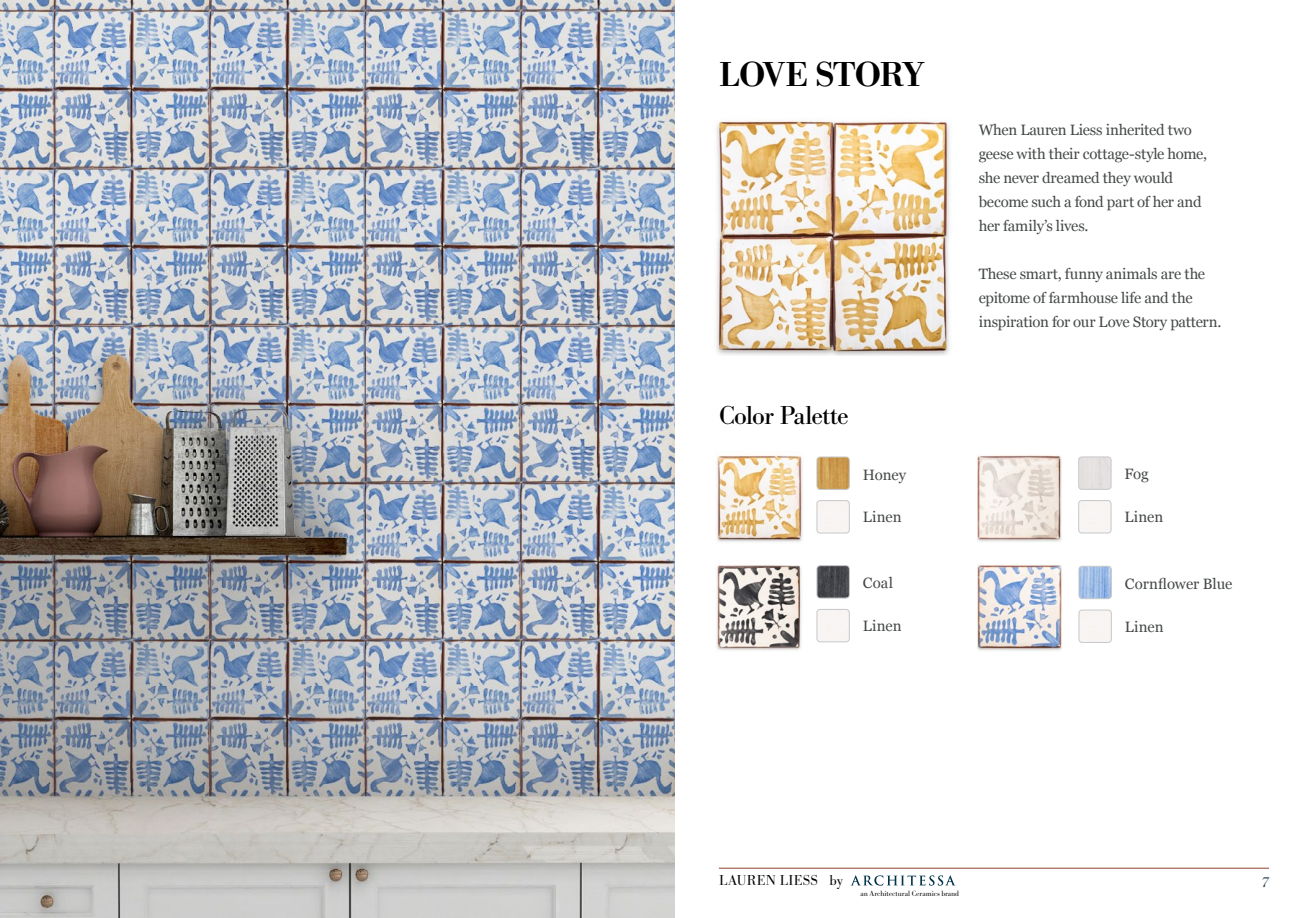
<style>
.page{position:relative;width:1296px;height:918px;background:#fff}
.page>*{position:absolute;margin:0;border:0;box-sizing:border-box;transform-origin:0 0}
.t1{font:500 36px "Bodoni URW";letter-spacing:-.04em;color:#000}
.t2{font:27px "Bodoni URW";letter-spacing:-.03em;color:#000}
.t3{font:15px/24px "Georgia";letter-spacing:-.01em;color:#454948}
.t4{font:300 15px "Bodoni URW";letter-spacing:.015em;color:#000}
.t5{font:italic 15px "Bodoni URW";color:#304653}
.t6{font:300 7.95px "Bodoni URW";color:#000}
</style>
<div class="page">
<img style="left:0;top:0;width:675px;height:918px">
<img style="left:1079px;top:457px;width:32px;height:32px">
<div style="left:1078px;top:457px;width:33px;height:33px;border:1px solid #c7c8ca;border-radius:3px"></div>
<div style="left:1078px;top:500px;width:33px;height:33px;border:1px solid #c7c8ca;border-radius:3px"></div>
<img style="left:977px;top:455px;width:84px;height:87px">
<img style="left:716px;top:454px;width:87px;height:89px">
<img style="left:817px;top:457px;width:32px;height:32px">
<div style="left:817px;top:457px;width:33px;height:33px;border:1px solid #c7c8ca;border-radius:3px"></div>
<img style="left:1079px;top:566px;width:32px;height:33px">
<div style="left:1079px;top:566px;width:33px;height:33px;border:1px solid #c7c8ca;border-radius:3px"></div>
<div style="left:817px;top:500px;width:33px;height:33px;border:1px solid #c7c8ca;border-radius:3px"></div>
<img style="left:817px;top:566px;width:32px;height:32px">
<div style="left:817px;top:565px;width:33px;height:33px;border:1px solid #c7c8ca;border-radius:3px"></div>
<div style="left:817px;top:609px;width:33px;height:33px;border:1px solid #c7c8ca;border-radius:3px"></div>
<div style="left:1079px;top:610px;width:33px;height:33px;border:1px solid #c7c8ca;border-radius:3px"></div>
<img style="left:716px;top:565px;width:87px;height:86px">
<img style="left:977px;top:564px;width:85px;height:87px">
<hr style="left:719px;top:868px;width:550px;height:1px;background:#8c442a">
<img style="left:715px;top:120px;width:235px;height:236px">
<svg style="left:850px;top:875px;width:106px;height:11px"></svg>
<h1 class="t1" style="left:719px;top:53px;width:207px">LOVE STORY</h1>
<h2 class="t2" style="left:719px;top:399px;width:131px">Color Palette</h2>
<p class="t3" style="left:863px;top:462px;width:45px">Honey</p>
<p class="t3" style="left:863px;top:505px;width:40px">Linen</p>
<p class="t3" style="left:863px;top:570px;width:32px">Coal</p>
<p class="t3" style="left:863px;top:613px;width:40px">Linen</p>
<p class="t3" style="left:979px;top:117px;width:230px">When Lauren Liess inherited two geese with their cottage-style home, she never dreamed they would become such a fond part of her and her family’s lives.</p>
<p class="t3" style="left:979px;top:261px;width:244px">These smart, funny animals are the epitome of farmhouse life and the inspiration for our Love Story pattern.</p>
<p class="t3" style="left:1125px;top:462px;width:26px">Fog</p>
<p class="t3" style="left:1125px;top:505px;width:40px">Linen</p>
<p class="t3" style="left:1125px;top:571px;width:109px">Cornflower Blue</p>
<p class="t3" style="left:1125px;top:614px;width:40px">Linen</p>
<p class="t4" style="left:719px;top:872px;width:125px">LAUREN LIESS by</p>
<p class="t6" style="left:861px;top:888px;width:100px">an Architectural Ceramics brand</p>
<p class="t5" style="left:1261px;top:873px;width:9px">7</p>
</div>
